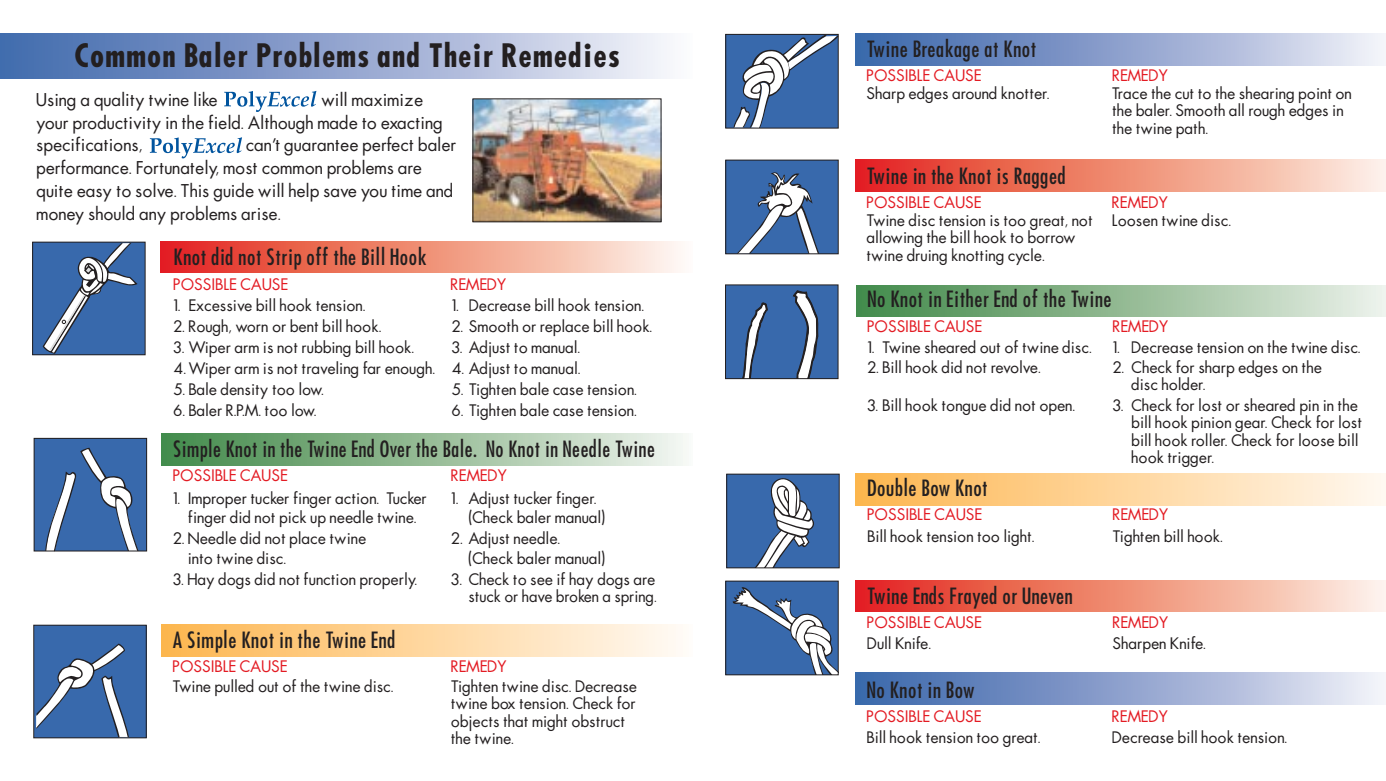
<style>
.page{position:relative;width:1386px;height:781px;background:#fff}
.page>*{position:absolute;margin:0;border:0;box-sizing:border-box;transform-origin:0 0}
.t1{font:700 31.5px "Futura Cond";color:#231f20}
.t2{font:21px "Futura Cond Demi";color:#231f20}
.t3{font:17.5px/22.8px "Futura";color:#231f20}
.t4{font:15.75px/17.5px "Futura";color:#231f20}
.t5{font:15.75px "Futura";color:#e31b23}
</style>
<div class="page">
<div style="left:855px;top:672px;width:531px;height:32px;background:linear-gradient(to right,#3560a8,#edebf6)"></div>
<div style="left:161px;top:624px;width:532px;height:32px;background:linear-gradient(to right,#fdb54e,#fffbf5)"></div>
<div style="left:856px;top:473px;width:530px;height:32px;background:linear-gradient(to right,#fdb54e,#fff8ef)"></div>
<div style="left:162px;top:433px;width:531px;height:32px;background:linear-gradient(to right,#3f8746,#f2f4ee)"></div>
<div style="left:856px;top:285px;width:530px;height:31px;background:linear-gradient(to right,#408847,#e9efe6)"></div>
<div style="left:0;top:33px;width:693px;height:45px;background:linear-gradient(to right,#3c64aa,#f5f2fa)"></div>
<svg style="left:161px;top:241px;width:520px;height:31px;background:#ef8d7b"></svg>
<svg style="left:855px;top:160px;width:531px;height:31px;background:#ef8b79"></svg>
<svg style="left:855px;top:580px;width:531px;height:31px;background:#ef8c7a"></svg>
<img style="left:474px;top:100px;width:186px;height:120px">
<div style="left:472px;top:98px;width:190px;height:124px;border:1px solid #231f20"></div>
<div style="left:33px;top:242px;width:112px;height:112px;background:#3869ac"></div>
<svg style="left:43px;top:243px;width:95px;height:110px"></svg>
<div style="left:32px;top:241px;width:114px;height:114px;border:1px solid #231f20"></div>
<div style="left:34px;top:438px;width:113px;height:112px;background:#3869ac"></div>
<svg style="left:45px;top:447px;width:93px;height:102px"></svg>
<div style="left:34px;top:437px;width:113px;height:114px;border:1px solid #231f20"></div>
<div style="left:34px;top:625px;width:112px;height:112px;background:#3869ac"></div>
<svg style="left:36px;top:643px;width:93px;height:93px"></svg>
<div style="left:33px;top:624px;width:114px;height:114px;border:1px solid #231f20"></div>
<div style="left:726px;top:34px;width:112px;height:94px;background:#3869ac"></div>
<svg style="left:734px;top:36px;width:103px;height:90px"></svg>
<div style="left:725px;top:34px;width:114px;height:94px;border:1px solid #231f20"></div>
<div style="left:726px;top:160px;width:112px;height:94px;background:#3869ac"></div>
<svg style="left:738px;top:172px;width:81px;height:80px"></svg>
<div style="left:725px;top:159px;width:114px;height:95px;border:1px solid #231f20"></div>
<div style="left:726px;top:285px;width:112px;height:93px;background:#3869ac"></div>
<svg style="left:793px;top:290px;width:26px;height:87px"></svg>
<svg style="left:742px;top:302px;width:26px;height:75px"></svg>
<div style="left:725px;top:284px;width:113px;height:95px;border:1px solid #231f20"></div>
<div style="left:727px;top:474px;width:112px;height:93px;background:#3869ac"></div>
<svg style="left:756px;top:478px;width:58px;height:88px"></svg>
<div style="left:726px;top:473px;width:114px;height:95px;border:1px solid #231f20"></div>
<div style="left:726px;top:581px;width:112px;height:93px;background:#3869ac"></div>
<svg style="left:733px;top:587px;width:104px;height:86px"></svg>
<div style="left:725px;top:580px;width:114px;height:95px;border:1px solid #231f20"></div>
<svg style="left:150px;top:137px;width:92px;height:21px"></svg>
<svg style="left:224px;top:91px;width:92px;height:21px"></svg>
<div style="left:856px;top:33px;width:530px;height:32px;background:linear-gradient(to right,#3661a8,#edebf6)"></div>
<h1 class="t1" style="left:74px;top:44px;width:548px">Common Baler Problems and Their Remedies</h1>
<h2 class="t2" style="left:867px;top:39px;width:172px">Twine Breakage at Knot</h2>
<p class="t5" style="left:867px;top:69px;width:116px">POSSIBLE CAUSE</p>
<p class="t5" style="left:1112px;top:69px;width:58px">REMEDY</p>
<p class="t4" style="left:867px;top:86px;width:184px">Sharp edges around knotter.</p>
<p class="t4" style="left:1112px;top:86px;width:241px">Trace the cut to the shearing point on the baler. Smooth all rough edges in the twine path.</p>
<p class="t3" style="left:36px;top:90px;width:408px;text-indent:285px">will maximize your productivity in the field. Although made to exacting specifications,</p>
<p class="t3" style="left:36px;top:90px;width:183px">Using a quality twine like</p>
<p class="t3" style="left:36px;top:136px;width:422px;text-indent:210px">can’t guarantee perfect baler performance. Fortunately, most common problems are quite easy to solve. This guide will help save you time and money should any problems arise.</p>
<h2 class="t2" style="left:867px;top:166px;width:201px">Twine in the Knot is Ragged</h2>
<p class="t5" style="left:867px;top:197px;width:116px">POSSIBLE CAUSE</p>
<p class="t5" style="left:1112px;top:197px;width:58px">REMEDY</p>
<p class="t4" style="left:867px;top:213px;width:366px">Twine disc tension is too great, not Loosen twine disc. allowing the bill hook to borrow<br>twine druing knotting cycle.</p>
<h2 class="t2" style="left:867px;top:289px;width:246px">No Knot in Either End of the Twine</h2>
<p class="t5" style="left:867px;top:320px;width:116px">POSSIBLE CAUSE</p>
<p class="t5" style="left:1113px;top:320px;width:58px">REMEDY</p>
<p class="t4" style="left:867px;top:340px;width:226px">1. Twine sheared out of twine disc.</p>
<p class="t4" style="left:1112px;top:340px;width:250px">1. Decrease tension on the twine disc.</p>
<p class="t4" style="left:867px;top:360px;width:175px">2. Bill hook did not revolve.</p>
<p class="t4" style="left:1131px;top:360px;width:192px;text-indent:-19px">2. Check for sharp edges on the disc holder.</p>
<p class="t4" style="left:867px;top:398px;width:210px">3. Bill hook tongue did not open.</p>
<p class="t4" style="left:1131px;top:398px;width:232px;text-indent:-19px">3. Check for lost or sheared pin in the bill hook pinion gear. Check for lost bill hook roller. Check for loose bill hook trigger.</p>
<h2 class="t2" style="left:867px;top:478px;width:123px">Double Bow Knot</h2>
<p class="t5" style="left:867px;top:508px;width:116px">POSSIBLE CAUSE</p>
<p class="t5" style="left:1113px;top:508px;width:58px">REMEDY</p>
<p class="t4" style="left:867px;top:528px;width:169px">Bill hook tension too light.</p>
<p class="t4" style="left:1113px;top:528px;width:112px">Tighten bill hook.</p>
<h2 class="t2" style="left:173px;top:247px;width:255px">Knot did not Strip off the Bill Hook</h2>
<p class="t5" style="left:173px;top:278px;width:116px">POSSIBLE CAUSE</p>
<p class="t5" style="left:450px;top:278px;width:58px">REMEDY</p>
<p class="t4" style="left:173px;top:298px;width:194px">1. Excessive bill hook tension.</p>
<p class="t4" style="left:451px;top:298px;width:194px">1. Decrease bill hook tension.</p>
<p class="t4" style="left:173px;top:319px;width:210px">2. Rough, worn or bent bill hook.</p>
<p class="t4" style="left:451px;top:319px;width:202px">2. Smooth or replace bill hook.</p>
<p class="t4" style="left:173px;top:340px;width:242px">3. Wiper arm is not rubbing bill hook.</p>
<p class="t4" style="left:451px;top:340px;width:130px">3. Adjust to manual.</p>
<p class="t4" style="left:173px;top:361px;width:409px">4. Wiper arm is not traveling far enough. 4. Adjust to manual.</p>
<p class="t4" style="left:173px;top:382px;width:152px">5. Bale density too low.</p>
<p class="t4" style="left:451px;top:382px;width:187px">5. Tighten bale case tension.</p>
<p class="t4" style="left:173px;top:403px;width:145px">6. Baler R.P.M. too low.</p>
<p class="t4" style="left:451px;top:403px;width:187px">6. Tighten bale case tension.</p>
<h2 class="t2" style="left:173px;top:439px;width:484px">Simple Knot in the Twine End Over the Bale. No Knot in Needle Twine</h2>
<p class="t5" style="left:173px;top:469px;width:116px">POSSIBLE CAUSE</p>
<p class="t5" style="left:451px;top:469px;width:58px">REMEDY</p>
<p class="t4" style="left:173px;top:491px;width:256px">1. Improper tucker finger action. Tucker</p>
<p class="t4" style="left:451px;top:491px;width:147px">1. Adjust tucker finger.</p>
<p class="t4" style="left:188px;top:510px;width:230px">finger did not pick up needle twine.</p>
<p class="t4" style="left:468px;top:510px;width:139px">(Check baler manual)</p>
<p class="t4" style="left:173px;top:531px;width:195px">2. Needle did not place twine</p>
<p class="t4" style="left:451px;top:531px;width:111px">2. Adjust needle.</p>
<p class="t4" style="left:188px;top:551px;width:100px">into twine disc.</p>
<p class="t4" style="left:468px;top:551px;width:139px">(Check baler manual)</p>
<p class="t4" style="left:173px;top:572px;width:246px">3. Hay dogs did not function properly.</p>
<p class="t4" style="left:451px;top:572px;width:207px;text-align:right">3. Check to see if hay dogs are stuck or have broken a spring.</p>
<h2 class="t2" style="left:173px;top:629px;width:225px">A Simple Knot in the Twine End</h2>
<p class="t5" style="left:173px;top:660px;width:116px">POSSIBLE CAUSE</p>
<p class="t5" style="left:451px;top:660px;width:58px">REMEDY</p>
<p class="t4" style="left:173px;top:678px;width:222px">Twine pulled out of the twine disc.</p>
<p class="t4" style="left:451px;top:678px;width:188px">Tighten twine disc. Decrease twine box tension. Check for objects that might obstruct the twine.</p>
<h2 class="t2" style="left:867px;top:586px;width:207px">Twine Ends Frayed or Uneven</h2>
<p class="t5" style="left:867px;top:616px;width:116px">POSSIBLE CAUSE</p>
<p class="t5" style="left:1112px;top:616px;width:58px">REMEDY</p>
<p class="t4" style="left:867px;top:636px;width:66px">Dull Knife.</p>
<p class="t4" style="left:1112px;top:636px;width:95px">Sharpen Knife.</p>
<h2 class="t2" style="left:867px;top:679px;width:110px">No Knot in Bow</h2>
<p class="t5" style="left:867px;top:710px;width:116px">POSSIBLE CAUSE</p>
<p class="t5" style="left:1112px;top:710px;width:58px">REMEDY</p>
<p class="t4" style="left:867px;top:730px;width:176px">Bill hook tension too great.</p>
<p class="t4" style="left:1112px;top:730px;width:177px">Decrease bill hook tension.</p>
</div>
